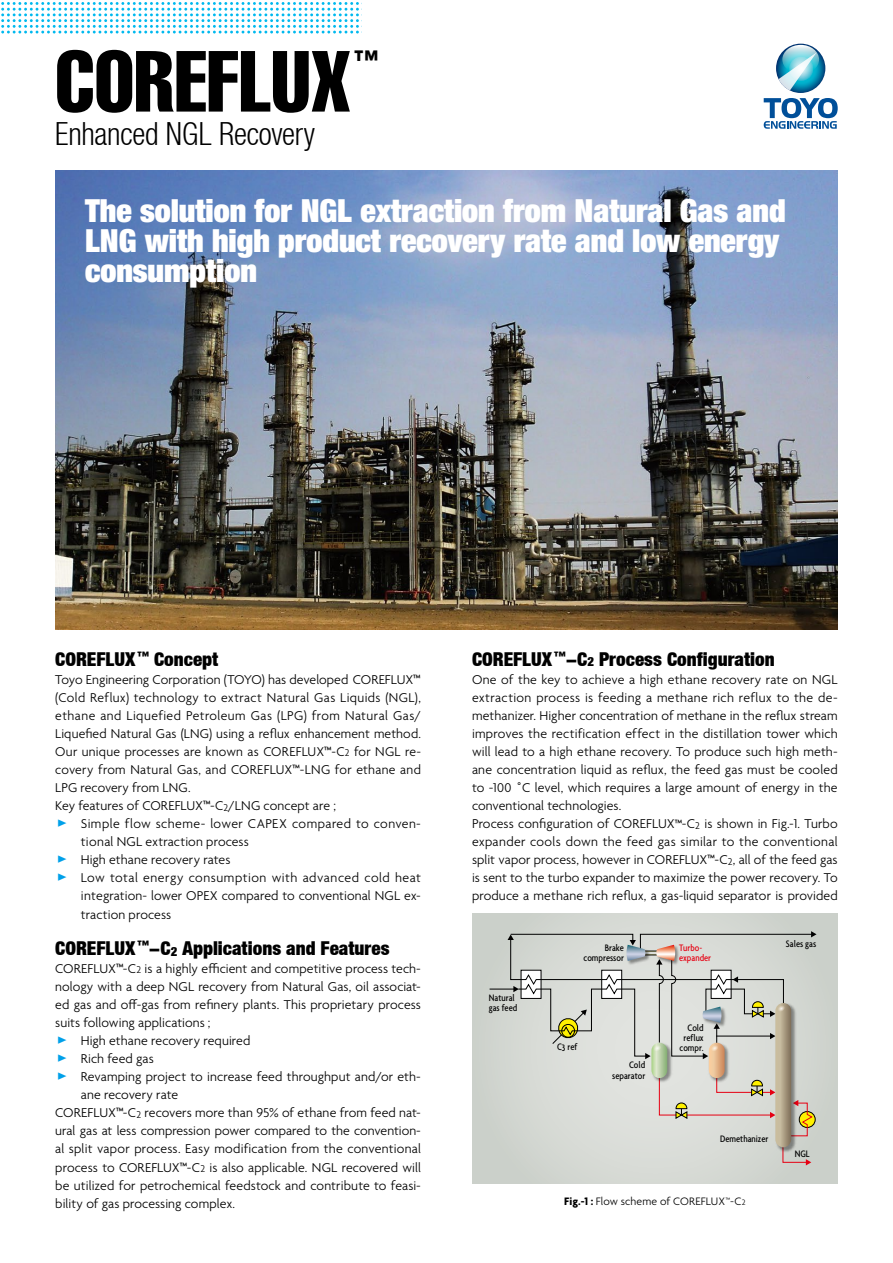
<style>
.page{position:relative;width:893px;height:1263px;background:#fff}
.page>*{position:absolute;margin:0;border:0;box-sizing:border-box;transform-origin:0 0}
.t1{font:extra-condensed 85.05px "Helvetica";letter-spacing:.005em;color:#000}
.t2{font:900 condensed 31.95px/29.7px "Helvetica Neue LT Std";color:#fff}
.t3{font:300 condensed 31.95px "Helvetica Neue LT";letter-spacing:-.01em;color:#000;scale:.95 1}
.t4{font:extra-condensed 24.45px "Helvetica";color:#000}
.t5{font:500 19.35px "Agenda";color:#000}
.t6{font:900 condensed 19.2px "Helvetica Neue LT";color:#000}
.t7{font:300 13.8px/18px "Agenda";letter-spacing:.01em;color:#000}
.t8{font:300 13.8px "Agenda";letter-spacing:.03em;color:#000}
.t9{font:300 13.8px "Agenda";letter-spacing:.035em;color:#000}
.t10{font:900 condensed 12.75px "Helvetica Neue LT";color:#000}
.t11{font:300 11.7px "Agenda";letter-spacing:.015em;color:#000}
.t12{font:900 condensed 11.7px "Helvetica Neue LT";color:#000}
.t13{font:300 10.65px "Agenda";color:#000}
.t14{font:500 condensed 10.2px/10.2px "Agenda";color:#000;text-align:right}
.t15{font:500 condensed 10.2px "Agenda";color:#e60012}
.t16{font:300 8.55px "Agenda";color:#000}
.t17{font:300 7.65px "Koz Go Pro";color:#00a0e9;scale:1.67 1}
.s1{font-weight:500;font-size:19.35px}
.s2{font-size:13.8px}
.s3{font-size:19.2px}
.s4{font-size:10.65px}
.s5{font-weight:700}
</style>
<div class="page">
<img style="left:55px;top:170px;width:783px;height:459px">
<div style="left:472px;top:913px;width:366px;height:270px;background:#d4d8d2"></div>
<div style="left:799px;top:1111px;width:17px;height:17px;border:1px solid #000;border-radius:50%"></div>
<svg style="left:782px;top:1100px;width:31px;height:65px"></svg>
<img style="left:776px;top:1059px;width:21px;height:94px">
<svg style="left:775px;top:1003px;width:16px;height:144px"></svg>
<img style="left:725px;top:1059px;width:3px;height:11px">
<svg style="left:709px;top:1043px;width:16px;height:35px"></svg>
<img style="left:650px;top:1059px;width:21px;height:25px">
<svg style="left:651px;top:1043px;width:16px;height:35px"></svg>
<svg style="left:659px;top:1070px;width:116px;height:49px"></svg>
<svg style="left:490px;top:931px;width:326px;height:128px"></svg>
<svg style="left:776px;top:44px;width:49px;height:49px"></svg>
<svg style="left:778px;top:45px;width:41px;height:45px;background:#7ec4d6"></svg>
<svg style="left:764px;top:98px;width:74px;height:31px"></svg>
<svg style="left:1px;top:2px;width:358px;height:31px"></svg>
<h1 class="t1" style="left:55px;top:27px;width:297px">COREFLUX</h1>
<h2 class="t3" style="left:55px;top:115px;width:275px">Enhanced NGL Recovery</h2>
<h3 class="t4" style="left:354px;top:44px;width:26px">TM</h3>
<h2 class="t2" style="left:85px;top:195px;width:702px">The solution for NGL extraction from Natural Gas and<br>LNG with high product recovery rate and low energy consumption</h2>
<p class="t12" style="left:137px;top:649px;width:13px">™</p>
<h3 class="t6" style="left:55px;top:647px;width:82px">COREFLUX</h3>
<p class="t8" style="left:55px;top:690px;width:367px">(Cold Reflux) technology to extract Natural Gas Liquids (NGL ,(</p>
<h3 class="t6" style="left:154px;top:647px;width:66px">Concept</h3>
<p class="t7" style="left:55px;top:671px;width:360px">Toyo Engineering Corporation (TOYO) has developed COREFLUX</p>
<p class="t7" style="left:55px;top:707px;width:367px">ethane and Liquefied Petroleum Gas (LPG) from Natural Gas/<br>Liquefied Natural Gas (LNG) using a reflux enhancement method.</p>
<p class="t7" style="left:55px;top:761px;width:367px">covery from Natural Gas, and COREFLUX -<span class="s1">™</span> LNG for ethane and</p>
<h3 class="t5" style="left:413px;top:670px;width:10px">™</h3>
<p class="t7" style="left:354px;top:743px;width:68px">for NGL re-</p>
<p class="t7" style="left:55px;top:743px;width:291px">Our unique processes are known as COREFLUX C-<span class="s1">™</span></p>
<p class="t7" style="left:55px;top:779px;width:137px">LPG recovery from LNG.</p>
<p class="t7" style="left:235px;top:797px;width:103px">LNG concept are ;</p>
<p class="t13" style="left:345px;top:747px;width:6px">2</p>
<p class="t7" style="left:55px;top:797px;width:170px">Key features of COREFLUX C-<span class="s1">™</span></p>
<p class="t7" style="left:81px;top:834px;width:170px">tional NGL extraction process</p>
<p class="t13" style="left:224px;top:801px;width:13px">2<span class="s2">/</span></p>
<p class="t8" style="left:81px;top:816px;width:342px">Simple flow scheme- lower CAPEX compared to conven-</p>
<p class="t17" style="left:55px;top:818px;width:9px">▶</p>
<p class="t17" style="left:55px;top:854px;width:9px">▶</p>
<p class="t17" style="left:55px;top:873px;width:9px">▶</p>
<p class="t7" style="left:81px;top:852px;width:151px">High ethane recovery rates</p>
<p class="t9" style="left:81px;top:870px;width:342px">Low total energy consumption with advanced cold heat</p>
<p class="t7" style="left:81px;top:888px;width:342px">integration- lower OPEX compared to conventional NGL ex-</p>
<h3 class="t6" style="left:182px;top:936px;width:209px">Applications and Features</h3>
<p class="t7" style="left:81px;top:906px;width:92px">traction process</p>
<p class="t12" style="left:137px;top:938px;width:13px">™</p>
<h3 class="t6" style="left:55px;top:936px;width:82px">COREFLUX</h3>
<p class="t10" style="left:161px;top:943px;width:18px">2<span class="s3">C</span></p>
<h3 class="t6" style="left:149px;top:936px;width:13px">-</h3>
<p class="t7" style="left:55px;top:960px;width:367px">COREFLUX C-<span class="s1">™</span> ais<span class="s4">2</span> highly efficient and competitive process tech-</p>
<p class="t7" style="left:55px;top:978px;width:367px">nology with a deep NGL recovery from Natural Gas, oil associat-</p>
<p class="t7" style="left:55px;top:996px;width:367px">ed gas and off-gas from refinery plants. This proprietary process</p>
<p class="t7" style="left:81px;top:1014px;width:171px;text-indent:-26px">suits following applications ;<br>High ethane recovery required</p>
<p class="t17" style="left:55px;top:1035px;width:9px">▶</p>
<p class="t17" style="left:55px;top:1053px;width:9px">▶</p>
<p class="t17" style="left:55px;top:1071px;width:9px">▶</p>
<p class="t7" style="left:81px;top:1050px;width:75px">Rich feed gas</p>
<p class="t7" style="left:81px;top:1069px;width:342px">Revamping project to increase feed throughput and/or eth-</p>
<p class="t7" style="left:81px;top:1087px;width:99px">ane recovery rate</p>
<p class="t7" style="left:145px;top:1105px;width:278px">recovers more than 95% of ethane from feed nat-</p>
<p class="t7" style="left:55px;top:1105px;width:82px">COREFLUX C-<span class="s1">™</span></p>
<p class="t13" style="left:136px;top:1108px;width:6px">2</p>
<p class="t7" style="left:55px;top:1123px;width:367px">ural gas at less compression power compared to the convention-</p>
<p class="t7" style="left:55px;top:1141px;width:367px">al split vapor process. Easy modification from the conventional</p>
<p class="t7" style="left:55px;top:1159px;width:367px">process to COREFLUX C-<span class="s1">™</span> is<span class="s4">2</span> also applicable. NGL recovered will</p>
<p class="t7" style="left:55px;top:1195px;width:181px">bility of gas processing complex.</p>
<p class="t7" style="left:55px;top:1177px;width:367px">be utilized for petrochemical feedstock and contribute to feasi-</p>
<p class="t12" style="left:554px;top:649px;width:13px">™</p>
<h3 class="t6" style="left:472px;top:647px;width:82px">COREFLUX</h3>
<p class="t7" style="left:472px;top:671px;width:367px">One of the key to achieve a high ethane recovery rate on NGL</p>
<p class="t7" style="left:472px;top:707px;width:367px">methanizer. Higher concentration of methane in the reflux stream</p>
<p class="t10" style="left:577px;top:654px;width:18px">2<span class="s3">C</span></p>
<h3 class="t6" style="left:599px;top:647px;width:177px">Process Configuration</h3>
<h3 class="t6" style="left:566px;top:647px;width:13px">-</h3>
<p class="t7" style="left:472px;top:689px;width:367px">extraction process is feeding a methane rich reflux to the de-</p>
<p class="t7" style="left:472px;top:725px;width:367px">improves the rectification effect in the distillation tower which</p>
<p class="t7" style="left:472px;top:761px;width:367px">ane concentration liquid as reflux, the feed gas must be cooled</p>
<p class="t7" style="left:472px;top:743px;width:367px">will lead to a high ethane recovery. To produce such high meth-</p>
<p class="t7" style="left:472px;top:779px;width:367px">to -100 ˚C level, which requires a large amount of energy in the</p>
<p class="t7" style="left:472px;top:797px;width:151px">conventional technologies.</p>
<p class="t7" style="left:472px;top:816px;width:367px">Process configuration of COREFLUX C-<span class="s1">™</span> is<span class="s4">2</span> shown in Fig.-1. Turbo</p>
<p class="t7" style="left:472px;top:834px;width:367px">expander cools down the feed gas similar to the conventional</p>
<p class="t7" style="left:739px;top:852px;width:100px">all of the feed gas</p>
<p class="t7" style="left:472px;top:852px;width:367px">split vapor process, however in COREFLUX C-<span class="s1">™<br></span>is sent to the turbo expander to maximize the power recovery. To produce a methane rich reflux a, gas-liquid separator is provided</p>
<p class="t13" style="left:728px;top:855px;width:9px">2<span class="s2">,</span></p>
<p class="t14" style="left:489px;top:993px;width:30px;text-align:left">Natural gas feed</p>
<p class="t15" style="left:679px;top:941px;width:25px">Turbo-</p>
<p class="t14" style="left:786px;top:938px;width:32px">Sales gas</p>
<p class="t14" style="left:584px;top:942px;width:42px">Brake compressor</p>
<p class="t15" style="left:679px;top:952px;width:34px">expander</p>
<p class="t14" style="left:557px;top:1041px;width:22px">3C ref</p>
<p class="t14" style="left:612px;top:1060px;width:35px">Cold separator</p>
<p class="t14" style="left:680px;top:1022px;width:26px">Cold reflux compr.</p>
<p class="t14" style="left:720px;top:1133px;width:50px">Demethanizer</p>
<p class="t11" style="left:564px;top:1195px;width:179px"><span class="s5">Fig.-1 :</span> Flow scheme of COREFLUX C-™</p>
<p class="t16" style="left:742px;top:1198px;width:5px">2</p>
<p class="t14" style="left:795px;top:1148px;width:16px">NGL</p>
</div>
